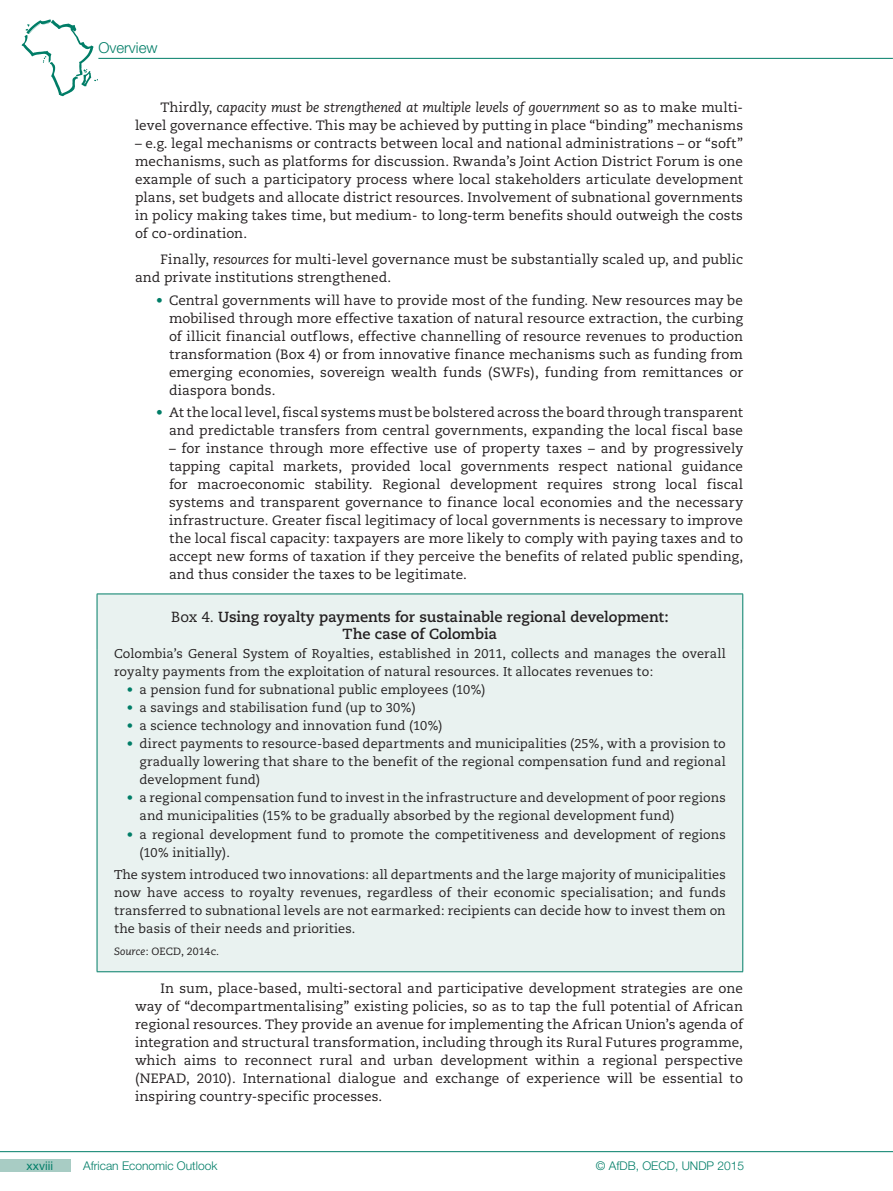
<style>
.page{position:relative;width:893px;height:1191px;background:#fff}
.page>*{position:absolute;margin:0;border:0;box-sizing:border-box;transform-origin:0 0}
.t1{font:300 15px "Helvetica Neue";color:#007d67}
.t2{font:700 14.7px/16.5px "Caecilia";letter-spacing:-.005em;color:#231f20;text-align:center}
.t3{font:13.5px/18px "Caecilia";letter-spacing:.01em;color:#231f20;text-align:justify}
.t4{font:12.75px/18px "Caecilia";letter-spacing:.01em;color:#231f20}
.t5{font:300 12px "Helvetica Neue";color:#007d67}
.t6{font:12px "Helvetica Neue";color:#007d67}
.t7{font:10.5px "Caecilia";letter-spacing:.015em;color:#231f20}
.s1{font-style:italic}
.s2{color:#007d67}
.s3{font-weight:400}
</style>
<div class="page">
<svg style="left:22px;top:19px;width:76px;height:77px"></svg>
<hr style="left:98px;top:58px;width:795px;height:1px;background:#007d67">
<div style="left:0;top:1159px;width:70px;height:12px;background:#a8ccc4"></div>
<hr style="left:0;top:1151px;width:893px;height:1px;background:#007d67">
<div style="left:98px;top:594px;width:644px;height:377px;background:#e9f2f0"></div>
<hr style="left:97px;top:593px;width:646px;height:1px;background:#007d67">
<hr style="left:97px;top:594px;width:1px;height:55px;background:#007d67">
<hr style="left:742px;top:594px;width:1px;height:55px;background:#007d67">
<hr style="left:97px;top:649px;width:1px;height:322px;background:#007d67">
<hr style="left:742px;top:649px;width:1px;height:322px;background:#007d67">
<hr style="left:97px;top:971px;width:646px;height:1px;background:#007d67">
<p class="t1" style="left:98px;top:38px;width:61px">Overview</p>
<p class="t3" style="left:135px;top:98px;width:610px;text-align:right">Thirdly, <span class="s1">capacity must be strengthened at multiple levels of government</span> so as to make multi&shy;level governance effective. This may be achieved by putting in place “binding” mechanisms</p>
<p class="t3" style="left:135px;top:134px;width:610px">– e.g. legal mechanisms or contracts between local and national administrations – or “soft” mechanisms, such as platforms for discussion. Rwanda’s Joint Action District Forum is one example of such a participatory process where local stakeholders articulate development plans, set budgets and allocate district resources. Involvement of subnational governments in policy making takes time, but medium- to long-term benefits should outweigh the costs of co-ordination.</p>
<p class="t3" style="left:135px;top:251px;width:610px;text-indent:26px">Finally, <span class="s1">resources</span> for multi-level governance must be substantially scaled up, and public and private institutions strengthened.</p>
<p class="t3" style="left:169px;top:291px;width:576px;text-indent:-13px"><span class="s2">•</span> Central governments will have to provide most of the funding. New resources may be mobilised through more effective taxation of natural resource extraction, the curbing of illicit financial outflows, effective channelling of resource revenues to production transformation (Box 4) or from innovative finance mechanisms such as funding from emerging economies, sovereign wealth funds (SWFs), funding from remittances or diaspora bonds.</p>
<p class="t3" style="left:156px;top:403px;width:588px;text-align:right"><span class="s2">•</span> At the local level, fiscal systems must be bolstered across the board through transparent and predictable transfers from central governments, expanding the local fiscal base</p>
<p class="t3" style="left:169px;top:439px;width:576px">– for instance through more effective use of property taxes – and by progressively tapping capital markets, provided local governments respect national guidance for macroeconomic stability. Regional development requires strong local fiscal systems and transparent governance to finance local economies and the necessary infrastructure. Greater fiscal legitimacy of local governments is necessary to improve the local fiscal capacity: taxpayers are more likely to comply with paying taxes and to accept new forms of taxation if they perceive the benefits of related public spending, and thus consider the taxes to be legitimate.</p>
<p class="t2" style="left:171px;top:609px;width:499px"><span class="s3">Box 4.</span> Using royalty payments for sustainable regional development:<br>The case of Colombia</p>
<p class="t4" style="left:114px;top:645px;width:613px">Colombia’s General System of Royalties, established in 2011, collects and manages the overall royalty payments from the exploitation of natural resources. It allocates revenues to:</p>
<p class="t4" style="left:127px;top:681px;width:360px"><span class="s2">•</span> a pension fund for subnational public employees (10%)</p>
<p class="t4" style="left:127px;top:699px;width:290px"><span class="s2">•</span> a savings and stabilisation fund (up to 30%)</p>
<p class="t4" style="left:127px;top:717px;width:317px"><span class="s2">•</span> a science technology and innovation fund (10%)</p>
<p class="t4" style="left:140px;top:735px;width:588px;text-align:justify;text-indent:-13px"><span class="s2">•</span> direct payments to resource-based departments and municipalities (25%, with a provision to gradually lowering that share to the benefit of the regional compensation fund and regional development fund)</p>
<p class="t4" style="left:140px;top:789px;width:588px;text-indent:-13px"><span class="s2">•</span> a regional compensation fund to invest in the infrastructure and development of poor regions and municipalities (15% to be gradually absorbed by the regional development fund)</p>
<p class="t4" style="left:140px;top:825px;width:588px;text-indent:-13px"><span class="s2">•</span> a regional development fund to promote the competitiveness and development of regions (10% initially).</p>
<p class="t4" style="left:114px;top:865px;width:613px;text-align:justify">The system introduced two innovations: all departments and the large majority of municipalities now have access to royalty revenues, regardless of their economic specialisation; and funds transferred to subnational levels are not earmarked: recipients can decide how to invest them on the basis of their needs and priorities.</p>
<p class="t7" style="left:114px;top:945px;width:107px"><span class="s1">Source</span>: OECD, 2014c.</p>
<p class="t3" style="left:135px;top:979px;width:610px;text-indent:26px">In sum, place-based, multi-sectoral and participative development strategies are one way of “decompartmentalising” existing policies, so as to tap the full potential of African regional resources. They provide an avenue for implementing the African Union’s agenda of integration and structural transformation, including through its Rural Futures programme, which aims to reconnect rural and urban development within a regional perspective (NEPAD, 2010). International dialogue and exchange of experience will be essential to inspiring country-specific processes.</p>
<p class="t6" style="left:27px;top:1158px;width:28px">xxviii</p>
<p class="t5" style="left:83px;top:1158px;width:136px">African Economic Outlook</p>
<p class="t5" style="left:596px;top:1158px;width:150px">© AfDB, OECD, UNDP 2015</p>
</div>
